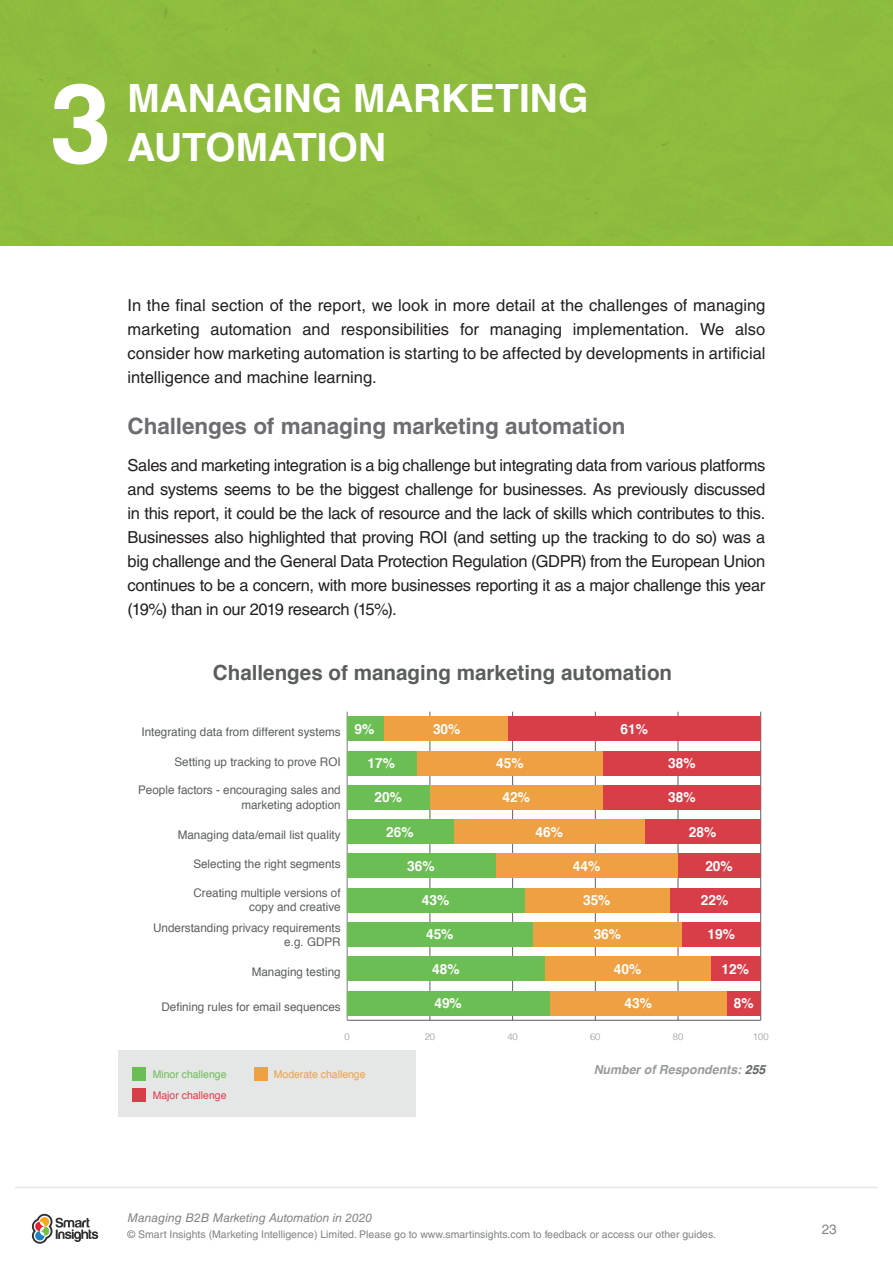
<style>
.page{position:relative;width:893px;height:1263px;background:#fff}
.page>*{position:absolute;margin:0;border:0;box-sizing:border-box;transform-origin:0 0}
.t1{font:700 110.85px "Helvetica LT Std";color:#fff}
.Chapter_intro_text{font:700 39px/48.8px "Helvetica LT Std";letter-spacing:-.005em;color:#fff}
.t2{font:700 22.5px "Helvetica LT Std";letter-spacing:-.005em;color:#6c6d70}
.t3{font:700 20.85px "Helvetica";color:#5a5f5e}
.t4{font:16.5px/24px "Helvetica LT Std";letter-spacing:-.01em;color:#231f20;text-align:justify}
.t5{font:700 13.95px "Helvetica";color:#fff}
.t6{font:13.5px "Helvetica LT Std";color:#808285}
.t7{font:italic 700 12.6px "Helvetica";color:#999c9c}
.t8{font:italic 12px "Helvetica LT Std";color:#808285}
.t9{font:11.85px/14.2px "Helvetica";color:#5a5f5e;text-align:right}
.t10{font:10.65px "Helvetica";color:#eea042}
.t11{font:10.65px "Helvetica";color:#6bbe54}
.t12{font:10.65px "Helvetica";color:#d83e48}
.t13{font:10.5px "Helvetica LT Std";color:#808285}
.t14{font:300 9.45px "Helvetica";color:#929697}
.s1{color:#626767}
</style>
<div class="page">
<hr style="left:15px;top:1186px;width:863px;height:2px;background:#e6e7e9">
<svg style="left:32px;top:1214px;width:66px;height:30px"></svg>
<div style="left:0;top:0;width:893px;height:245px;background:#8ebc3e"></div>
<hr style="left:347px;top:1020px;width:414px;height:1px;background:#5a5f5e">
<hr style="left:347px;top:712px;width:1px;height:308px;background:#5a5f5e">
<hr style="left:430px;top:712px;width:1px;height:308px;background:#5a5f5e">
<hr style="left:512px;top:712px;width:1px;height:308px;background:#5a5f5e">
<hr style="left:595px;top:712px;width:1px;height:308px;background:#5a5f5e">
<hr style="left:678px;top:712px;width:1px;height:308px;background:#5a5f5e">
<hr style="left:760px;top:712px;width:1px;height:308px;background:#5a5f5e">
<div style="left:347px;top:716px;width:37px;height:25px;background:#6bbe54"></div>
<div style="left:347px;top:751px;width:70px;height:24px;background:#6bbe54"></div>
<div style="left:347px;top:785px;width:83px;height:25px;background:#6bbe54"></div>
<div style="left:347px;top:819px;width:108px;height:25px;background:#6bbe54"></div>
<div style="left:347px;top:854px;width:149px;height:24px;background:#6bbe54"></div>
<div style="left:347px;top:888px;width:178px;height:24px;background:#6bbe54"></div>
<div style="left:347px;top:922px;width:186px;height:25px;background:#6bbe54"></div>
<div style="left:347px;top:956px;width:199px;height:25px;background:#6bbe54"></div>
<div style="left:347px;top:991px;width:203px;height:24px;background:#6bbe54"></div>
<div style="left:384px;top:716px;width:124px;height:25px;background:#eea042"></div>
<div style="left:417px;top:751px;width:187px;height:24px;background:#eea042"></div>
<div style="left:430px;top:785px;width:174px;height:25px;background:#eea042"></div>
<div style="left:455px;top:819px;width:190px;height:25px;background:#eea042"></div>
<div style="left:496px;top:854px;width:182px;height:24px;background:#eea042"></div>
<div style="left:525px;top:888px;width:145px;height:24px;background:#eea042"></div>
<div style="left:533px;top:922px;width:149px;height:25px;background:#eea042"></div>
<div style="left:546px;top:956px;width:165px;height:25px;background:#eea042"></div>
<div style="left:550px;top:991px;width:178px;height:24px;background:#eea042"></div>
<div style="left:508px;top:716px;width:253px;height:25px;background:#d83e48"></div>
<div style="left:604px;top:751px;width:157px;height:24px;background:#d83e48"></div>
<div style="left:604px;top:785px;width:157px;height:25px;background:#d83e48"></div>
<div style="left:645px;top:819px;width:116px;height:25px;background:#d83e48"></div>
<div style="left:678px;top:854px;width:83px;height:24px;background:#d83e48"></div>
<div style="left:670px;top:888px;width:91px;height:24px;background:#d83e48"></div>
<div style="left:682px;top:922px;width:79px;height:25px;background:#d83e48"></div>
<div style="left:711px;top:956px;width:50px;height:25px;background:#d83e48"></div>
<div style="left:728px;top:991px;width:33px;height:24px;background:#d83e48"></div>
<div style="left:119px;top:1051px;width:297px;height:66px;background:#e5e6e6"></div>
<div style="left:132px;top:1067px;width:14px;height:14px;background:#6bbe54"></div>
<div style="left:132px;top:1088px;width:14px;height:14px;background:#d83e48"></div>
<div style="left:254px;top:1067px;width:14px;height:14px;background:#eea042"></div>
<h1 class="t1" style="left:50px;top:56px;width:63px">3</h1>
<p class="Chapter_intro_text" style="left:128px;top:74px;width:462px">MANAGING MARKETING<br>AUTOMATION</p>
<p class="t4" style="left:128px;top:293px;width:639px">In the final section of the report, we look in more detail at the challenges of managing marketing automation and responsibilities for managing implementation. We also consider how marketing automation is starting to be affected by developments in artificial intelligence and machine learning.</p>
<h3 class="t2" style="left:128px;top:413px;width:499px">Challenges of managing marketing automation</h3>
<p class="t4" style="left:128px;top:453px;width:639px">Sales and marketing integration is a big challenge but integrating data from various platforms and systems seems to be the biggest challenge for businesses. As previously discussed in this report, it could be the lack of resource and the lack of skills which contributes to this.<br>Businesses also highlighted that proving ROI (and setting up the tracking to do so) was a big challenge and the General Data Protection Regulation (GDPR) from the European Union continues to be a concern, with more businesses reporting it as a major challenge this year (19%) than in our 2019 research (15%).</p>
<p class="t3" style="left:213px;top:656px;width:461px">Challenges of managing marketing automation</p>
<p class="t9" style="left:141px;top:725px;width:201px">Integrating data from different systems</p>
<p class="t5" style="left:355px;top:717px;width:21px">9%</p>
<p class="t5" style="left:433px;top:717px;width:29px">30%</p>
<p class="t5" style="left:620px;top:717px;width:29px">61%</p>
<p class="t9" style="left:175px;top:755px;width:168px">Setting up tracking to prove ROI</p>
<p class="t5" style="left:668px;top:752px;width:29px">38%</p>
<p class="t5" style="left:668px;top:786px;width:29px">38%</p>
<p class="t5" style="left:689px;top:821px;width:29px">28%</p>
<p class="t5" style="left:705px;top:854px;width:29px">20%</p>
<p class="t5" style="left:701px;top:889px;width:29px">22%</p>
<p class="t5" style="left:707px;top:923px;width:29px">19%</p>
<p class="t5" style="left:721px;top:958px;width:29px">12%</p>
<p class="t5" style="left:368px;top:752px;width:29px">17%</p>
<p class="t5" style="left:496px;top:752px;width:29px">45%</p>
<p class="t5" style="left:502px;top:786px;width:29px">42%</p>
<p class="t9" style="left:138px;top:783px;width:204px">People factors - encouraging sales and marketing adoption</p>
<p class="t5" style="left:374px;top:786px;width:29px">20%</p>
<p class="t5" style="left:386px;top:821px;width:29px">26%</p>
<p class="t5" style="left:536px;top:821px;width:29px">46%</p>
<p class="t9" style="left:178px;top:828px;width:164px">Managing data/email list quality</p>
<p class="t9" style="left:193px;top:857px;width:149px">Selecting the right segments</p>
<p class="t5" style="left:407px;top:854px;width:29px">36%</p>
<p class="t5" style="left:573px;top:854px;width:29px">44%</p>
<p class="t5" style="left:583px;top:889px;width:29px">35%</p>
<p class="t5" style="left:594px;top:923px;width:29px">36%</p>
<p class="t5" style="left:614px;top:958px;width:29px">40%</p>
<p class="t5" style="left:625px;top:992px;width:29px">43%</p>
<p class="t9" style="left:193px;top:886px;width:149px">Creating multiple versions of copy and creative</p>
<p class="t5" style="left:422px;top:889px;width:29px">43%</p>
<p class="t9" style="left:153px;top:921px;width:189px">Understanding privacy requirements e.g. GDPR</p>
<p class="t5" style="left:426px;top:923px;width:29px">45%</p>
<p class="t5" style="left:432px;top:958px;width:29px">48%</p>
<p class="t9" style="left:252px;top:965px;width:90px">Managing testing</p>
<p class="t5" style="left:434px;top:992px;width:29px">49%</p>
<p class="t9" style="left:162px;top:999px;width:181px">Defining rules for email sequences</p>
<p class="t5" style="left:734px;top:992px;width:21px">8%</p>
<p class="t11" style="left:153px;top:1066px;width:75px">Minor challenge</p>
<p class="t12" style="left:153px;top:1087px;width:75px">Major challenge</p>
<p class="t14" style="left:345px;top:1028px;width:7px">0</p>
<p class="t14" style="left:425px;top:1028px;width:12px">20</p>
<p class="t14" style="left:507px;top:1028px;width:12px">40</p>
<p class="t14" style="left:590px;top:1028px;width:12px">60</p>
<p class="t14" style="left:673px;top:1028px;width:12px">80</p>
<p class="t14" style="left:753px;top:1028px;width:17px">100</p>
<p class="t10" style="left:274px;top:1066px;width:93px">Moderate challenge</p>
<p class="t7" style="left:594px;top:1059px;width:173px">Number of Respondents: <span class="s1">255</span></p>
<p class="t8" style="left:128px;top:1211px;width:246px">Managing B2B Marketing Automation in 2020</p>
<p class="t13" style="left:128px;top:1228px;width:590px">© Smart Insights (Marketing Intelligence) Limited. Please go to www.smartinsights.com to feedback or access our other guides.</p>
<p class="t6" style="left:822px;top:1221px;width:17px">23</p>
</div>
